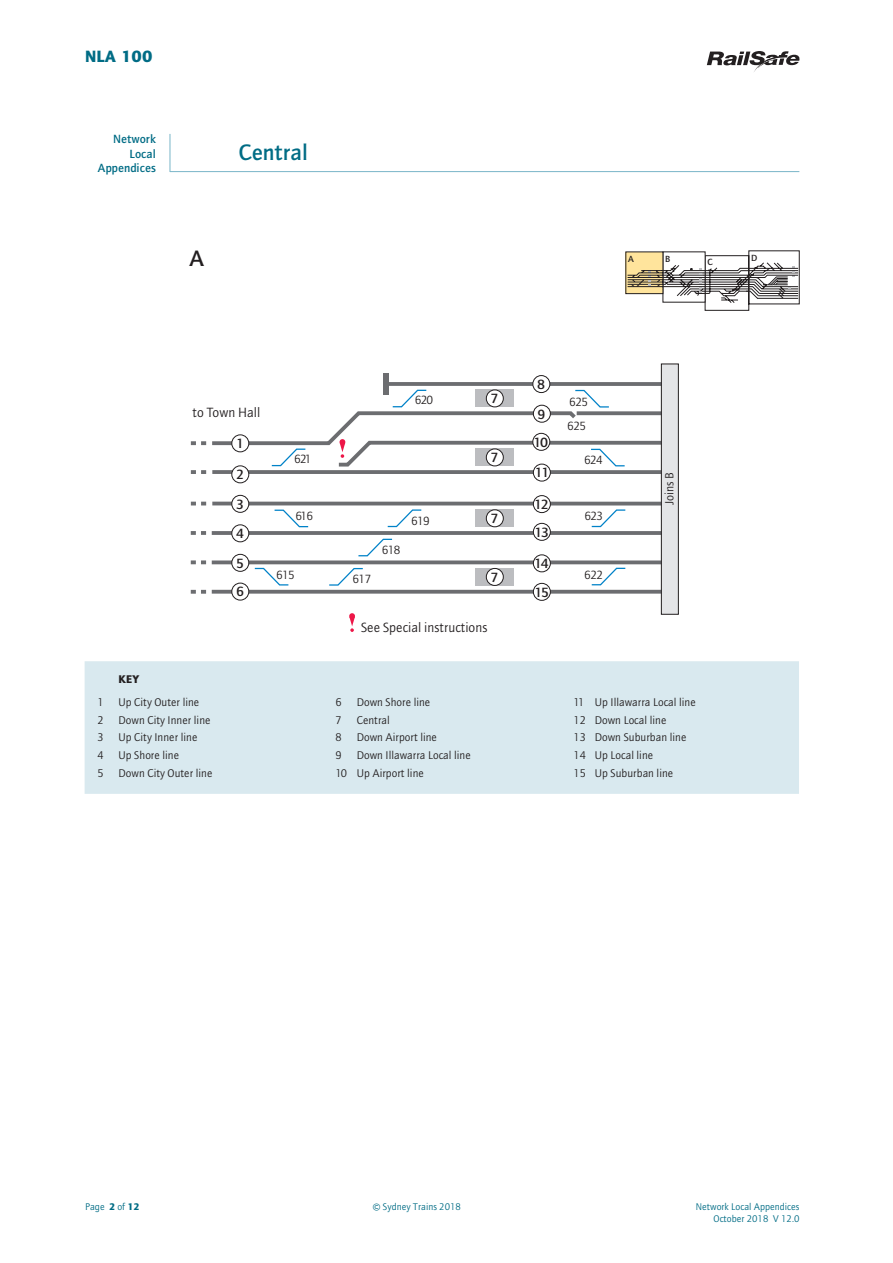
<style>
.page{position:relative;width:893px;height:1263px;background:#fff}
.page>*{position:absolute;margin:0;border:0;box-sizing:border-box;transform-origin:0 0}
.t1{font:500 22.5px "AT Quay Sans";color:#006c85}
.t2{font:500 22.5px "AT Quay Sans";color:#231f20}
.t3{font:900 16.5px "AT Quay Sans";color:#006c85}
.t4{font:13.5px "AT Quay Sans";color:#231f20}
.t5{font:500 13.5px/29.5px "AT Quay Sans";letter-spacing:-.1em;color:#231f20}
.t6{font:12px/23.5px "AT Quay Sans";letter-spacing:-.05em;color:#231f20}
.t7{font:500 12px/14.4px "AT Quay Sans";color:#006c85;text-align:right}
.Key_body{font:11.25px "AT Quay Sans";color:#231f20}
.Key_heading{font:900 11.25px "AT Quay Sans";color:#231f20}
.t8{font:9.75px/12px "AT Quay Sans";color:#006c85;text-align:right}
.t9{font:500 9px "AT Quay Sans";color:#231f20}
.s1{font-weight:900}
.s2{font-size:15px}
</style>
<div class="page">
<hr style="left:170px;top:134px;width:1px;height:38px;background:#79b5c8">
<hr style="left:170px;top:171px;width:629px;height:1px;background:#79b5c8">
<svg style="left:707px;top:51px;width:92px;height:21px"></svg>
<div style="left:85px;top:661px;width:714px;height:133px;background:#d9e9ef"></div>
<div style="left:232px;top:583px;width:17px;height:17px;border:1px solid #231f20;border-radius:50%"></div>
<div style="left:533px;top:583px;width:18px;height:17px;border:1px solid #231f20;border-radius:50%"></div>
<div style="left:661px;top:364px;width:18px;height:250px;background:#e4e5e7;border:1px solid #231f20"></div>
<div style="left:384px;top:373px;width:5px;height:21px;background:#6c6d70"></div>
<div style="left:533px;top:375px;width:17px;height:18px;border:1px solid #231f20;border-radius:50%"></div>
<svg style="left:190px;top:380px;width:473px;height:214px"></svg>
<svg style="left:349px;top:613px;width:6px;height:19px"></svg>
<svg style="left:625px;top:250px;width:174px;height:61px"></svg>
<h2 class="t3" style="left:85px;top:47px;width:69px">NLA 100</h2>
<p class="t7" style="left:97px;top:132px;width:60px">Network<br>Local<br>Appendices</p>
<h1 class="t1" style="left:239px;top:139px;width:71px">Central</h1>
<p class="t2" style="left:189px;top:245px;width:17px">A</p>
<p class="t9" style="left:630px;top:252px;width:8px">D</p>
<p class="t9" style="left:628px;top:253px;width:8px">A</p>
<p class="t9" style="left:665px;top:254px;width:7px">B</p>
<p class="t9" style="left:707px;top:256px;width:7px">C</p>
<p class="t9" style="left:751px;top:252px;width:8px">D</p>
<p class="t4" style="left:193px;top:404px;width:69px">to Town Hall</p>
<p class="t5" style="left:236px;top:429px;width:9px">1</p>
<p class="t5" style="left:236px;top:460px;width:9px">2</p>
<p class="t5" style="left:236px;top:489px;width:9px">3</p>
<p class="t5" style="left:236px;top:519px;width:9px">4<br>5</p>
<p class="t5" style="left:236px;top:577px;width:9px">6</p>
<p class="t6" style="left:294px;top:447px;width:19px">621</p>
<p class="t6" style="left:296px;top:504px;width:19px">616</p>
<p class="t6" style="left:276px;top:563px;width:20px">615</p>
<p class="Key_heading" style="left:119px;top:672px;width:23px">KEY</p>
<p class="Key_body" style="left:97px;top:695px;width:8px">1</p>
<p class="Key_body" style="left:119px;top:695px;width:82px">Up City Outer line</p>
<p class="Key_body" style="left:97px;top:713px;width:8px">2</p>
<p class="Key_body" style="left:119px;top:713px;width:93px">Down City Inner line</p>
<p class="Key_body" style="left:97px;top:731px;width:8px">3</p>
<p class="Key_body" style="left:119px;top:731px;width:80px">Up City Inner line</p>
<p class="Key_body" style="left:97px;top:749px;width:8px">4</p>
<p class="Key_body" style="left:119px;top:749px;width:62px">Up Shore line</p>
<p class="Key_body" style="left:97px;top:766px;width:8px">5</p>
<p class="Key_body" style="left:119px;top:766px;width:95px">Down City Outer line</p>
<p class="t5" style="left:537px;top:369px;width:9px">8</p>
<p class="t5" style="left:490px;top:384px;width:9px">7</p>
<p class="t6" style="left:415px;top:388px;width:20px">620</p>
<p class="t6" style="left:567px;top:390px;width:22px">625<br>625</p>
<p class="t6" style="left:584px;top:448px;width:20px">624</p>
<p class="t5" style="left:537px;top:399px;width:9px">9</p>
<p class="t5" style="left:533px;top:427px;width:16px">10</p>
<p class="t5" style="left:490px;top:443px;width:9px">7</p>
<p class="t5" style="left:535px;top:458px;width:16px">11</p>
<p class="t6" style="left:353px;top:567px;width:20px">617</p>
<p class="t6" style="left:382px;top:538px;width:20px">618</p>
<p class="t6" style="left:417px;top:504px;width:19px">616</p>
<p class="t6" style="left:411px;top:509px;width:20px">619</p>
<p class="t5" style="left:490px;top:504px;width:9px">7</p>
<p class="t5" style="left:490px;top:562px;width:9px">7</p>
<p class="t5" style="left:534px;top:490px;width:16px;line-height:27.8px">12<br>13</p>
<p class="t5" style="left:534px;top:549px;width:16px;line-height:28.8px">14<br>15</p>
<p class="t6" style="left:584px;top:504px;width:20px">623</p>
<p class="t6" style="left:584px;top:563px;width:20px">622</p>
<p class="t4" style="left:361px;top:619px;width:128px">See Special instructions</p>
<p class="t5" style="left:656px;top:458px;width:16px">11</p>
<p class="t5" style="left:655px;top:489px;width:16px">12</p>
<p class="t6" style="left:658px;top:505px;width:34px;rotate:-90deg">Joins B</p>
<p class="Key_body" style="left:335px;top:695px;width:8px">6</p>
<p class="Key_body" style="left:357px;top:695px;width:75px">Down Shore line</p>
<p class="Key_body" style="left:335px;top:713px;width:8px">7</p>
<p class="Key_body" style="left:357px;top:713px;width:35px">Central</p>
<p class="Key_body" style="left:335px;top:731px;width:8px">8</p>
<p class="Key_body" style="left:357px;top:731px;width:82px">Down Airport line</p>
<p class="Key_body" style="left:335px;top:749px;width:8px">9</p>
<p class="Key_body" style="left:357px;top:749px;width:116px">Down Illawarra Local line</p>
<p class="Key_body" style="left:335px;top:766px;width:90px">10 Up Airport line</p>
<p class="Key_body" style="left:574px;top:695px;width:124px">11 Up Illawarra Local line</p>
<p class="Key_body" style="left:574px;top:713px;width:94px">12 Down Local line</p>
<p class="Key_body" style="left:574px;top:731px;width:114px">13 Down Suburban line</p>
<p class="Key_body" style="left:574px;top:749px;width:81px">14 Up Local line</p>
<p class="Key_body" style="left:574px;top:766px;width:101px">15 Up Suburban line</p>
<p class="t8" style="left:85px;top:1200px;width:56px">Page <span class="s1">2</span> of <span class="s1">12</span></p>
<p class="t8" style="left:372px;top:1200px;width:90px"><span class="s2">©</span> Sydney Trains 2018</p>
<p class="t8" style="left:696px;top:1200px;width:105px">Network Local Appendices<br>October 2018 V 12.0</p>
</div>
